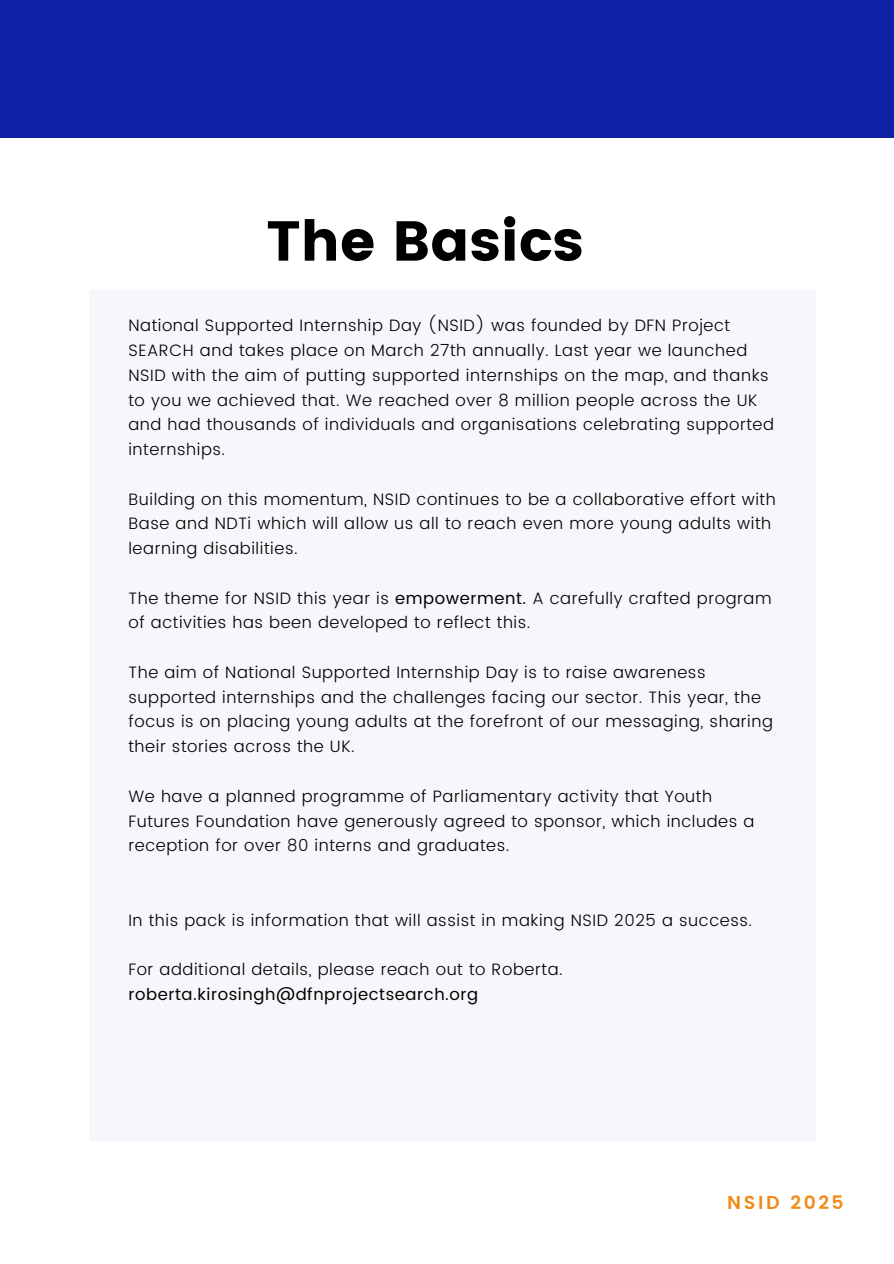
<style>
.page{position:relative;width:894px;height:1264px;background:#fff}
.page>*{position:absolute;margin:0;border:0;box-sizing:border-box;transform-origin:0 0}
.t1{font:56.25px "Poppins";color:#000}
.t2{font:600 18.75px "Poppins";letter-spacing:.135em;color:#f08b18}
.t3{font:300 16.5px/24.8px "Poppins";letter-spacing:.035em;color:#000}
.t4{font:16.5px "Poppins";letter-spacing:.035em;color:#000}
.s1{font-weight:400}
</style>
<div class="page">
<div style="left:0;top:0;width:893px;height:138px;background:#0d21a4"></div>
<div style="left:89px;top:290px;width:726px;height:850px;background:#f5f7fa"></div>
<p class="t1" style="left:266px;top:208px;width:319px">The Basics</p>
<h1 class="t3" style="left:128px;top:313px;width:647px">National Supported Internship Day (NSID) was founded by DFN Project SEARCH and takes place on March 27th annually. Last year we launched NSID with the aim of putting supported internships on the map, and thanks to you we achieved that. We reached over 8 million people across the UK and had thousands of individuals and organisations celebrating supported internships.</h1>
<p class="t3" style="left:128px;top:486px;width:648px">Building on this momentum, NSID continues to be a collaborative effort with<br>Base and NDTi which will allow us all to reach even more young adults with learning disabilities.</p>
<p class="t3" style="left:128px;top:585px;width:644px">The theme for NSID this year is <span class="s1">empowerment.</span> A carefully crafted program of activities has been developed to reflect this.</p>
<p class="t3" style="left:128px;top:660px;width:646px">The aim of National Supported Internship Day is to raise awareness supported internships and the challenges facing our sector. This year, the focus is on placing young adults at the forefront of our messaging, sharing their stories across the UK.</p>
<p class="t3" style="left:128px;top:783px;width:627px">We have a planned programme of Parliamentary activity that Youth<br>Futures Foundation have generously agreed to sponsor, which includes a reception for over 80 interns and graduates.</p>
<p class="t3" style="left:128px;top:907px;width:625px">In this pack is information that will assist in making NSID 2025 a success.</p>
<p class="t3" style="left:128px;top:957px;width:435px">For additional details, please reach out to Roberta.</p>
<p class="t4" style="left:128px;top:984px;width:351px">roberta.kirosingh@dfnprojectsearch.org</p>
<h2 class="t2" style="left:727px;top:1191px;width:118px">NSID 2025</h2>
</div>
